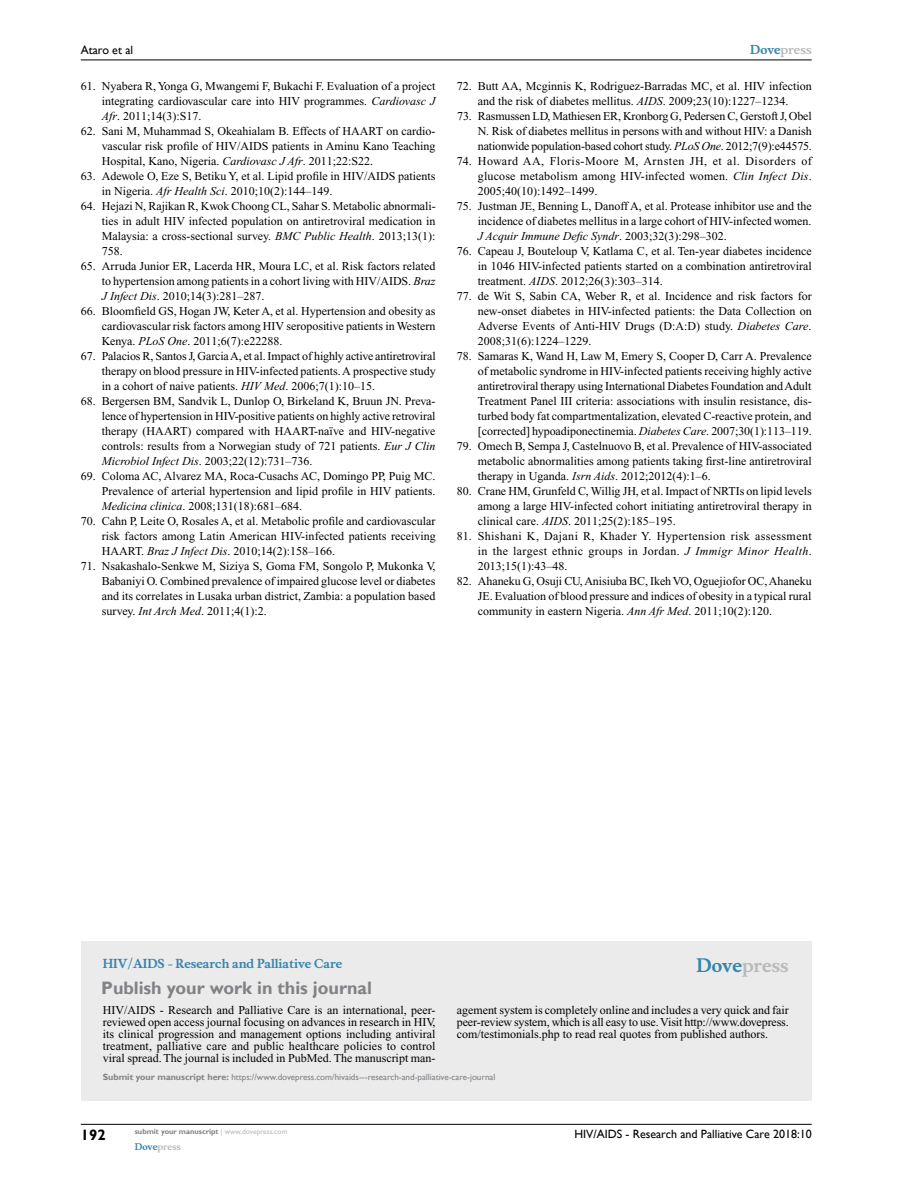
<style>
.page{position:relative;width:918px;height:1188px;background:#fff}
.page>*{position:absolute;margin:0;border:0;box-sizing:border-box;transform-origin:0 0}
.t1{font:700 18px "Gill Sans";color:#808285}
.t2{font:700 18px "Musee";color:#b8babc}
.t3{font:700 15px "Gill Sans";color:#000}
.t4{font:12px/15px "Times New Roman";color:#000;text-align:justify}
.t5{font:12px "Gill Sans";color:#000}
.t6{font:700 12px "Musee";color:#3785ad}
.t7{font:700 12px "Musee";color:#b8babc}
.t8{font:9px "Gill Sans";color:#808285}
.t9{font:700 9px "Musee";color:#b8babc}
.t10{font:700 7.5px "Gill Sans";color:#808285}
.s1{font-style:italic}
.s2{color:#3785ad}
.s3{font-weight:700}
.s4{font-weight:400;color:#b8babc}
</style>
<div class="page">
<div style="left:81px;top:941px;width:731px;height:159px;background:#ebebec"></div>
<hr style="left:81px;top:1124px;width:731px;height:1px;background:#000">
<hr style="left:81px;top:60px;width:731px;height:1px;background:#000">
<p class="t5" style="left:81px;top:43px;width:54px">Ataro et al</p>
<p class="t4" style="left:102px;top:79px;width:335px;text-indent:-21px">61. Nyabera R, Yonga G, Mwangemi F, Bukachi F. Evaluation of a project integrating cardiovascular care into HIV programmes. <span class="s1">Cardiovasc J Afr</span>. 2011;14(3):S17.</p>
<p class="t4" style="left:102px;top:124px;width:335px;text-indent:-21px">62. Sani M, Muhammad S, Okeahialam B. Effects of HAART on cardio&shy;vascular risk profile of HIV/AIDS patients in Aminu Kano Teaching Hospital, Kano, Nigeria. <span class="s1">Cardiovasc J Afr</span>. 2011;22:S22.</p>
<p class="t4" style="left:102px;top:169px;width:335px;text-indent:-21px">63. Adewole O, Eze S, Betiku Y, et al. Lipid profile in HIV/AIDS patients in Nigeria. <span class="s1">Afr Health Sci</span>. 2010;10(2):144–149.</p>
<p class="t4" style="left:102px;top:199px;width:336px;text-indent:-21px">64. Hejazi N, Rajikan R, Kwok Choong CL, Sahar S. Metabolic abnormali&shy;ties in adult HIV infected population on antiretroviral medication in Malaysia: a cross-sectional survey. <span class="s1">BMC Public Health</span>. 2013;13(1):<br>758.</p>
<p class="t4" style="left:102px;top:259px;width:335px;text-indent:-21px">65. Arruda Junior ER, Lacerda HR, Moura LC, et al. Risk factors related to hypertension among patients in a cohort living with HIV/AIDS. <span class="s1">Braz J Infect Dis</span>. 2010;14(3):281–287.</p>
<p class="t4" style="left:102px;top:304px;width:335px;text-indent:-21px">66. Bloomfield GS, Hogan JW, Keter A, et al. Hypertension and obesity as cardiovascular risk factors among HIV seropositive patients in Western Kenya. <span class="s1">PLoS One</span>. 2011;6(7):e22288.</p>
<p class="t4" style="left:102px;top:349px;width:335px;text-indent:-21px">67. Palacios R, Santos J, Garcia A, et al. Impact of highly active antiretroviral therapy on blood pressure in HIV-infected patients. A prospective study in a cohort of naive patients. <span class="s1">HIV Med</span>. 2006;7(1):10–15.</p>
<p class="t4" style="left:102px;top:394px;width:335px;text-indent:-21px">68. Bergersen BM, Sandvik L, Dunlop O, Birkeland K, Bruun JN. Preva&shy;lence of hypertension in HIV-positive patients on highly active retroviral therapy (HAART) compared with HAART-naïve and HIV-negative controls: results from a Norwegian study of 721 patients. <span class="s1">Eur J Clin Microbiol Infect Dis</span>. 2003;22(12):731–736.</p>
<p class="t4" style="left:102px;top:469px;width:335px;text-indent:-21px">69. Coloma AC, Alvarez MA, Roca-Cusachs AC, Domingo PP, Puig MC.<br>Prevalence of arterial hypertension and lipid profile in HIV patients.<br><span class="s1">Medicina clinica</span>. 2008;131(18):681–684.</p>
<p class="t4" style="left:102px;top:514px;width:336px;text-indent:-21px">70. Cahn P, Leite O, Rosales A, et al. Metabolic profile and cardiovascular risk factors among Latin American HIV-infected patients receiving HAART. <span class="s1">Braz J Infect Dis</span>. 2010;14(2):158–166.</p>
<p class="t4" style="left:102px;top:559px;width:335px;text-indent:-21px">71. Nsakashalo-Senkwe M, Siziya S, Goma FM, Songolo P, Mukonka V, Babaniyi O. Combined prevalence of impaired glucose level or diabetes and its correlates in Lusaka urban district, Zambia: a population based survey. <span class="s1">Int Arch Med</span>. 2011;4(1):2.</p>
<p class="t7" style="left:750px;top:43px;width:63px"><span class="s2">Dove</span>press</p>
<p class="t4" style="left:457px;top:79px;width:356px;text-align:center">72. Butt AA, Mcginnis K, Rodriguez-Barradas MC, et al. HIV infection and the risk of diabetes mellitus. <span class="s1">AIDS</span>. 2009;23(10):1227–1234.</p>
<p class="t4" style="left:478px;top:109px;width:336px;text-indent:-21px">73. Rasmussen LD, Mathiesen ER, Kronborg G, Pedersen C, Gerstoft J, Obel N. Risk of diabetes mellitus in persons with and without HIV: a Danish nationwide population-based cohort study. <span class="s1">PLoS One</span>. 2012;7(9):e44575.</p>
<p class="t4" style="left:478px;top:154px;width:335px;text-indent:-21px">74. Howard AA, Floris-Moore M, Arnsten JH, et al. Disorders of glucose metabolism among HIV-infected women. <span class="s1">Clin Infect Dis</span>.<br>2005;40(10):1492–1499.</p>
<p class="t4" style="left:478px;top:199px;width:335px;text-indent:-21px">75. Justman JE, Benning L, Danoff A, et al. Protease inhibitor use and the incidence of diabetes mellitus in a large cohort of HIV-infected women.<br><span class="s1">J Acquir Immune Defic Syndr</span>. 2003;32(3):298–302.</p>
<p class="t4" style="left:478px;top:244px;width:335px;text-indent:-21px">76. Capeau J, Bouteloup V, Katlama C, et al. Ten-year diabetes incidence in 1046 HIV-infected patients started on a combination antiretroviral treatment. <span class="s1">AIDS</span>. 2012;26(3):303–314.</p>
<p class="t4" style="left:478px;top:289px;width:335px;text-indent:-21px">77. de Wit S, Sabin CA, Weber R, et al. Incidence and risk factors for new-onset diabetes in HIV-infected patients: the Data Collection on Adverse Events of Anti-HIV Drugs (D:A:D) study. <span class="s1">Diabetes Care</span>.<br>2008;31(6):1224–1229.</p>
<p class="t4" style="left:478px;top:349px;width:335px;text-indent:-21px">78. Samaras K, Wand H, Law M, Emery S, Cooper D, Carr A. Prevalence of metabolic syndrome in HIV-infected patients receiving highly active antiretroviral therapy using International Diabetes Foundation and Adult Treatment Panel III criteria: associations with insulin resistance, dis&shy;turbed body fat compartmentalization, elevated C-reactive protein, and [corrected] hypoadiponectinemia. <span class="s1">Diabetes Care</span>. 2007;30(1):113–119.</p>
<p class="t4" style="left:478px;top:439px;width:335px;text-indent:-21px">79. Omech B, Sempa J, Castelnuovo B, et al. Prevalence of HIV-associated metabolic abnormalities among patients taking first-line antiretroviral therapy in Uganda. <span class="s1">Isrn Aids</span>. 2012;2012(4):1–6.</p>
<p class="t4" style="left:478px;top:484px;width:335px;text-indent:-21px">80. Crane HM, Grunfeld C, Willig JH, et al. Impact of NRTIs on lipid levels among a large HIV-infected cohort initiating antiretroviral therapy in clinical care. <span class="s1">AIDS</span>. 2011;25(2):185–195.</p>
<p class="t4" style="left:478px;top:529px;width:335px;text-indent:-21px">81. Shishani K, Dajani R, Khader Y. Hypertension risk assessment in the largest ethnic groups in Jordan. <span class="s1">J Immigr Minor Health</span>.<br>2013;15(1):43–48.</p>
<p class="t4" style="left:478px;top:574px;width:335px;text-indent:-21px">82. Ahaneku G, Osuji CU, Anisiuba BC, Ikeh VO, Oguejiofor OC, Ahaneku JE. Evaluation of blood pressure and indices of obesity in a typical rural community in eastern Nigeria. <span class="s1">Ann Afr Med</span>. 2011;10(2):120.</p>
<p class="t6" style="left:103px;top:956px;width:241px">HIV/AIDS - Research and Palliative Care</p>
<h1 class="t1" style="left:101px;top:977px;width:272px">Publish your work in this journal</h1>
<h1 class="t2" style="left:697px;top:955px;width:94px"><span class="s2">Dove</span>press</h1>
<p class="t4" style="left:103px;top:1004px;width:334px;line-height:12px">HIV/AIDS - Research and Palliative Care is an international, peer&shy;reviewed open access journal focusing on advances in research in HIV, its clinical progression and management options including antiviral treatment, palliative care and public healthcare policies to control viral spread. The journal is included in PubMed. The manuscript man-</p>
<p class="t4" style="left:457px;top:1004px;width:334px;line-height:12px">agement system is completely online and includes a very quick and fair peer-review system, which is all easy to use. Visit http://www.dovepress. com/testimonials.php to read real quotes from published authors.</p>
<p class="t8" style="left:103px;top:1072px;width:394px"><span class="s3">Submit your manuscript here:</span> https://www.dovepress.com/hivaids---research-and-palliative-care-journal</p>
<p class="t3" style="left:81px;top:1126px;width:26px">192</p>
<p class="t10" style="left:135px;top:1127px;width:154px">submit your manuscript <span class="s4">| www.dovepress.com</span></p>
<p class="t9" style="left:135px;top:1141px;width:48px"><span class="s2">Dove</span>press</p>
<p class="t5" style="left:574px;top:1127px;width:239px">HIV/AIDS - Research and Palliative Care 2018:10</p>
</div>
